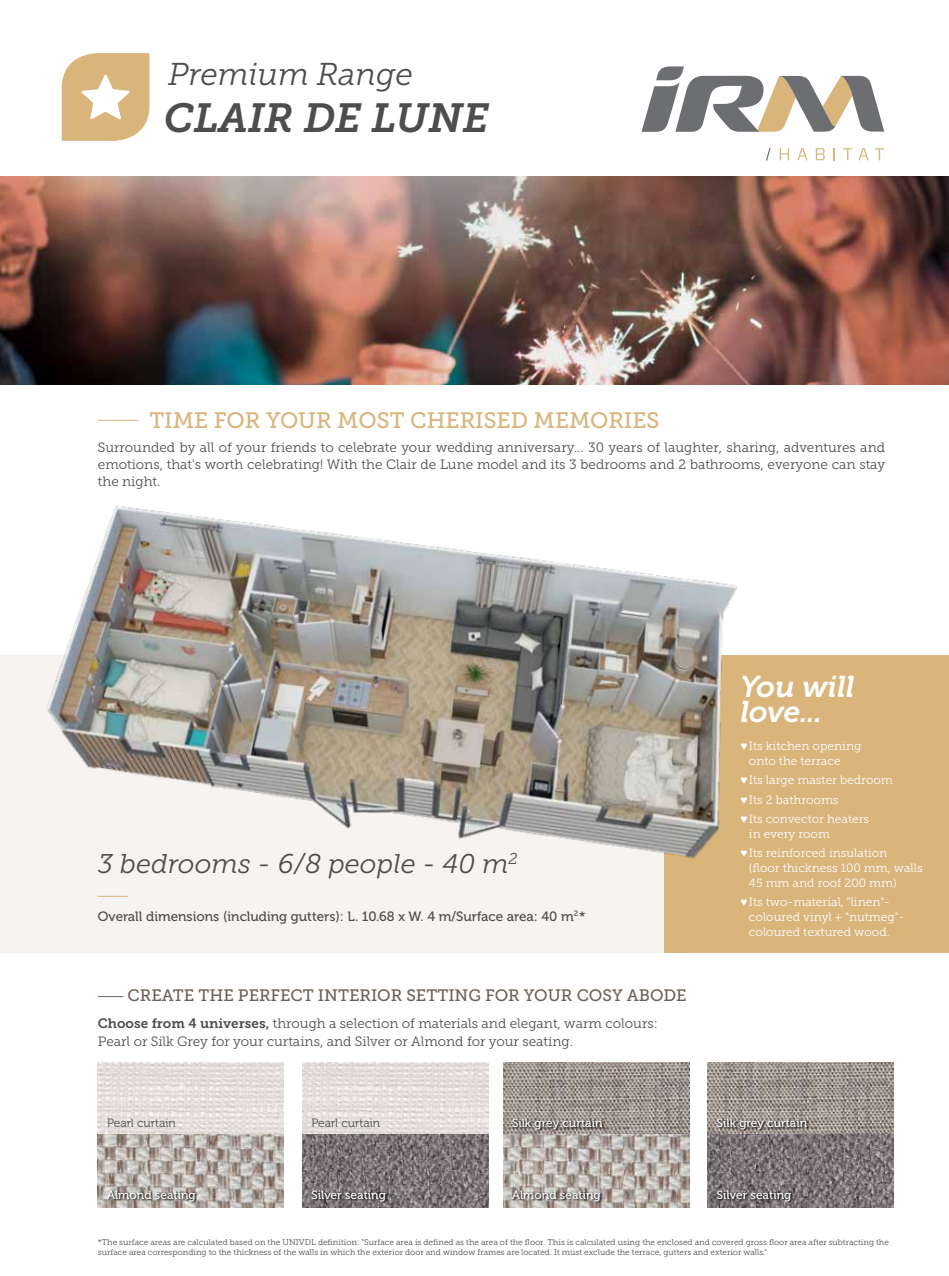
<style>
.page{position:relative;width:949px;height:1276px;background:#fff}
.page>*{position:absolute;margin:0;border:0;box-sizing:border-box;transform-origin:0 0}
.t1{font:italic 40.5px "Museo Slab 700";color:#4d4d4f}
.t2{font:italic 31.5px "Museo Slab 300";letter-spacing:-.005em;color:#4d4d4f}
.t3{font:italic 30px/25.5px "Museo 700";color:#fff}
.t4{font:italic 27px "Museo Slab 300";color:#4d4d4f}
.t5{font:22.35px "Museo Slab 500";color:#d9b47b}
.t6{font:16.5px "Museo Slab 500";color:#6e6158}
.t7{font:13.5px/17.2px "Museo Slab 300";color:#4d4d4f;text-align:justify}
.t8{font:13.5px "Museo 500";color:#4d4d4f}
.t9{font:12px/15px "Museo Slab 300";color:#fff}
.t10{font:12px "Museo 500";color:#fff}
.t11{font:12px "Museo 300";color:#4d4d4f}
.t12{font:8.25px/9.9px "Museo Slab 300";color:#4d4d4f}
.s1{font-family:"Museo Slab 700"}
.s2{font-family:"Andale Mono"}
</style>
<div class="page">
<div style="left:663px;top:655px;width:285px;height:297px;background:#d9b47b"></div>
<div style="left:0;top:655px;width:663px;height:297px;background:#f7f3f1"></div>
<img style="left:46px;top:506px;width:691px;height:369px">
<svg style="left:98px;top:996px;width:25px;height:1px"></svg>
<img style="left:98px;top:1062px;width:185px;height:145px">
<svg style="left:107px;top:1189px;width:91px;height:15px"></svg>
<img style="left:503px;top:1063px;width:186px;height:144px">
<svg style="left:511px;top:1117px;width:94px;height:15px"></svg>
<svg style="left:511px;top:1189px;width:92px;height:15px"></svg>
<img style="left:707px;top:1063px;width:186px;height:144px">
<svg style="left:716px;top:1117px;width:94px;height:15px"></svg>
<svg style="left:716px;top:1189px;width:78px;height:15px"></svg>
<img style="left:303px;top:1063px;width:185px;height:144px">
<svg style="left:311px;top:1189px;width:78px;height:15px"></svg>
<img style="left:0;top:176px;width:948px;height:209px">
<hr style="left:98px;top:420px;width:40px;height:1px;background:#d9b47b">
<hr style="left:98px;top:896px;width:30px;height:1px;background:#d9b47b">
<svg style="left:641px;top:66px;width:243px;height:66px"></svg>
<svg style="left:779px;top:148px;width:9px;height:12px"></svg>
<svg style="left:797px;top:148px;width:10px;height:12px"></svg>
<svg style="left:815px;top:148px;width:9px;height:12px"></svg>
<svg style="left:833px;top:148px;width:1px;height:12px"></svg>
<svg style="left:843px;top:148px;width:9px;height:12px"></svg>
<svg style="left:858px;top:148px;width:10px;height:12px"></svg>
<svg style="left:874px;top:148px;width:9px;height:12px"></svg>
<svg style="left:766px;top:148px;width:4px;height:13px"></svg>
<svg style="left:62px;top:53px;width:87px;height:88px"></svg>
<h2 class="t2" style="left:168px;top:57px;width:246px">Premium Range</h2>
<h1 class="t1" style="left:164px;top:95px;width:326px">CLAIR DE LUNE</h1>
<h3 class="t5" style="left:149px;top:408px;width:511px">TIME FOR YOUR MOST CHERISED MEMORIES</h3>
<p class="t7" style="left:98px;top:439px;width:788px">Surrounded by all of your friends to celebrate your wedding anniversary… 30 years of laughter, sharing, adventures and emotions, that's worth celebrating! With the Clair de Lune model and its 3 bedrooms and 2 bathrooms, everyone can stay the night.</p>
<h3 class="t4" style="left:98px;top:849px;width:421px">3 bedrooms - 6/8 people - 40 m<sup>2</sup></h3>
<p class="t8" style="left:98px;top:908px;width:489px">Overall dimensions (including gutters): L. 10.68 x W. 4 m/Surface area: 40 m<sup>2</sup>*</p>
<p class="t6" style="left:127px;top:986px;width:560px">CREATE THE PERFECT INTERIOR SETTING FOR YOUR COSY ABODE</p>
<p class="t7" style="left:98px;top:1015px;width:561px"><span class="s1">Choose from 4 universes,</span> through a selection of materials and elegant, warm colours:<br>Pearl or Silk Grey for your curtains, and Silver or Almond for your seating.</p>
<p class="t11" style="left:107px;top:1116px;width:70px">Pearl curtain</p>
<p class="t11" style="left:311px;top:1116px;width:70px">Pearl curtain</p>
<p class="t10" style="left:512px;top:1116px;width:92px">Silk grey curtain</p>
<h3 class="t3" style="left:740px;top:673px;width:115px">You will love...</h3>
<p class="t9" style="left:748px;top:738px;width:114px;text-indent:-9px"><span class="s2">♥</span>Its kitchen opening onto the terrace</p>
<p class="t9" style="left:740px;top:770px;width:154px;line-height:19.2px"><span class="s2">♥</span>Its large master bedroom <span class="s2">♥</span>Its 2 bathrooms<br><span class="s2">♥</span>Its convector heaters</p>
<p class="t9" style="left:740px;top:824px;width:148px;line-height:19.2px;text-indent:9px">in every room<br><span class="s2">♥</span>Its reinforced insulation</p>
<p class="t9" style="left:748px;top:860px;width:175px">(floor thickness 100 mm, walls<br>45 mm and roof 200 mm)</p>
<p class="t9" style="left:748px;top:894px;width:157px;text-indent:-9px"><span class="s2">♥</span>Its two-material, "linen"- coloured vinyl + "nutmeg"- coloured textured wood.</p>
<p class="t10" style="left:716px;top:1116px;width:92px">Silk grey curtain</p>
<p class="t10" style="left:311px;top:1188px;width:76px">Silver seating</p>
<p class="t12" style="left:98px;top:1237px;width:792px">*The surface areas are calculated based on the UNIVDL definition: "Surface area is defined as the area of the floor. This is calculated using the enclosed and covered gross floor area after subtracting the surface area corresponding to the thickness of the walls in which the exterior door and window frames are located. It must exclude the terrace, gutters and exterior walls."</p>
<p class="t10" style="left:716px;top:1188px;width:76px">Silver seating</p>
<p class="t10" style="left:107px;top:1188px;width:90px">Almond seating</p>
<p class="t10" style="left:512px;top:1188px;width:90px">Almond seating</p>
</div>
